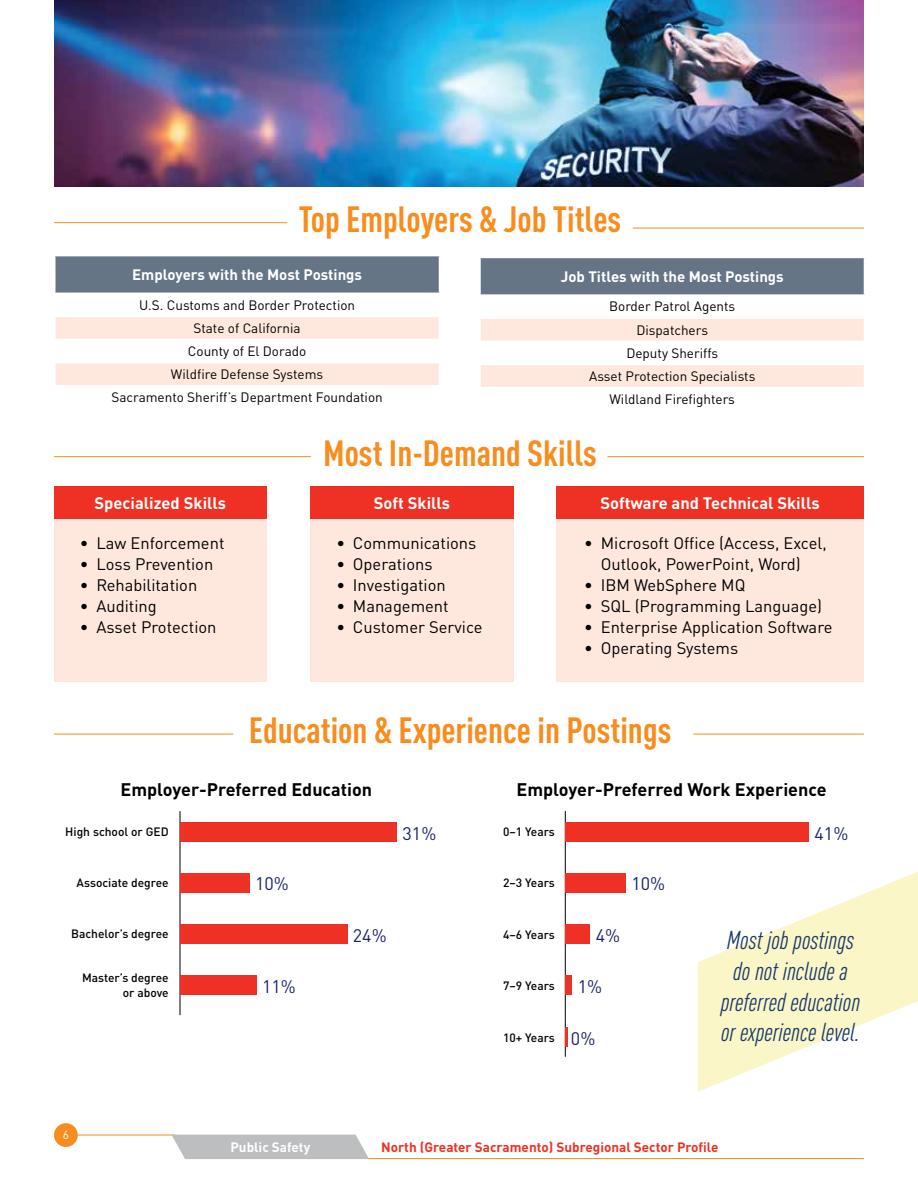
<style>
.page{position:relative;width:918px;height:1188px;background:#fff}
.page>*{position:absolute;margin:0;border:0;box-sizing:border-box;transform-origin:0 0}
.t1{font:700 condensed 36px "DIN Pro";color:#f78d1e}
.t2{font:italic condensed 25.5px/30.6px "DIN Pro";color:#193868;text-align:center}
.t3{font:700 18px "DIN Pro";color:#000}
.t4{font:18px "DIN Pro";color:#19226d}
.t5{font:16.5px/21px "DIN Pro";color:#000;text-align:center}
.t6{font:700 16.5px "DIN Pro";color:#fff}
.t7{font:700 15px "DIN Pro";color:#fff}
.t8{font:13.5px/23.1px "DIN Pro";color:#000;text-align:center}
.t9{font:700 13.5px "DIN Pro";color:#ee3124}
.t10{font:700 13.5px "DIN Pro";color:#fff}
.t11{font:500 12px/14.4px "DIN Pro";color:#000;text-align:right}
.t12{font:12px "DIN Pro";color:#fff}
</style>
<div class="page">
<hr style="left:186px;top:1158px;width:678px;height:1px;background:#f78d1e">
<hr style="left:77px;top:1135px;width:98px;height:1px;background:#f78d1e">
<div style="left:54px;top:1123px;width:24px;height:24px;background:#f78d1e;border-radius:50%"></div>
<svg style="left:171px;top:1135px;width:198px;height:24px;background:#c0c2c4"></svg>
<hr style="left:633px;top:228px;width:231px;height:1px;background:#f78d1e">
<div style="left:54px;top:513px;width:213px;height:169px;background:#fee8dd"></div>
<div style="left:310px;top:513px;width:204px;height:169px;background:#fee8dd"></div>
<div style="left:556px;top:513px;width:308px;height:169px;background:#fee8dd"></div>
<hr style="left:608px;top:456px;width:256px;height:1px;background:#f78d1e">
<hr style="left:54px;top:456px;width:257px;height:1px;background:#f78d1e">
<div style="left:54px;top:487px;width:213px;height:32px;background:#ee3124"></div>
<div style="left:310px;top:487px;width:204px;height:32px;background:#ee3124"></div>
<div style="left:556px;top:487px;width:308px;height:32px;background:#ee3124"></div>
<svg style="left:698px;top:872px;width:220px;height:220px;fill:#faf6c8"></svg>
<hr style="left:693px;top:734px;width:171px;height:1px;background:#f78d1e">
<hr style="left:54px;top:734px;width:179px;height:1px;background:#f78d1e">
<hr style="left:180px;top:811px;width:1px;height:204px;background:#000">
<div style="left:180px;top:822px;width:217px;height:20px;background:#ee3124"></div>
<div style="left:180px;top:873px;width:69px;height:20px;background:#ee3124"></div>
<div style="left:180px;top:924px;width:167px;height:20px;background:#ee3124"></div>
<div style="left:180px;top:975px;width:76px;height:20px;background:#ee3124"></div>
<hr style="left:565px;top:811px;width:1px;height:246px;background:#000">
<div style="left:565px;top:822px;width:244px;height:20px;background:#ee3124"></div>
<div style="left:565px;top:873px;width:61px;height:20px;background:#ee3124"></div>
<div style="left:565px;top:924px;width:25px;height:20px;background:#ee3124"></div>
<div style="left:565px;top:975px;width:7px;height:20px;background:#ee3124"></div>
<hr style="left:565px;top:1027px;width:3px;height:20px;background:#ee3124">
<hr style="left:54px;top:222px;width:233px;height:1px;background:#f78d1e">
<div style="left:55px;top:256px;width:385px;height:37px;background:#657585"></div>
<hr style="left:54px;top:256px;width:2px;height:37px;background:#fff">
<hr style="left:439px;top:256px;width:1px;height:37px;background:#fff">
<svg style="left:55px;top:317px;width:384px;height:68px"></svg>
<div style="left:480px;top:257px;width:384px;height:38px;background:#657585"></div>
<hr style="left:479px;top:257px;width:386px;height:1px;background:#fff">
<hr style="left:479px;top:258px;width:2px;height:36px;background:#fff">
<hr style="left:479px;top:294px;width:386px;height:2px;background:#fff">
<svg style="left:480px;top:319px;width:384px;height:68px"></svg>
<img style="left:54px;top:0;width:810px;height:187px">
<h1 class="t1" style="left:299px;top:192px;width:324px">Top Employers &amp; Job Titles</h1>
<p class="t7" style="left:132px;top:262px;width:231px">Employers with the Most Postings</p>
<p class="t8" style="left:111px;top:292px;width:273px">U.S. Customs and Border Protection<br>State of California<br>County of El Dorado<br>Wildfire Defense Systems<br>Sacramento Sheriff’s Department Foundation</p>
<p class="t7" style="left:561px;top:264px;width:225px">Job Titles with the Most Postings</p>
<p class="t8" style="left:589px;top:294px;width:168px">Border Patrol Agents<br>Dispatchers<br>Deputy Sheriffs<br>Asset Protection Specialists<br>Wildland Firefighters</p>
<h1 class="t1" style="left:323px;top:426px;width:275px">Most In-Demand Skills</h1>
<p class="t6" style="left:95px;top:489px;width:133px">Specialized Skills</p>
<p class="t6" style="left:374px;top:489px;width:78px">Soft Skills</p>
<p class="t6" style="left:600px;top:489px;width:221px">Software and Technical Skills</p>
<p class="t5" style="left:80px;top:531px;width:146px">• Law Enforcement</p>
<p class="t5" style="left:80px;top:552px;width:135px">• Loss Prevention</p>
<p class="t5" style="left:80px;top:573px;width:119px">• Rehabilitation</p>
<p class="t5" style="left:80px;top:594px;width:78px">• Auditing</p>
<p class="t5" style="left:80px;top:615px;width:138px">• Asset Protection</p>
<p class="t5" style="left:584px;top:531px;width:244px">• Microsoft Office (Access, Excel,<br>Outlook, PowerPoint, Word)</p>
<p class="t5" style="left:584px;top:573px;width:163px">• IBM WebSphere MQ</p>
<p class="t5" style="left:584px;top:594px;width:239px">• SQL (Programming Language)</p>
<p class="t5" style="left:584px;top:615px;width:250px">• Enterprise Application Software</p>
<p class="t5" style="left:584px;top:636px;width:156px">• Operating Systems</p>
<p class="t5" style="left:336px;top:531px;width:141px">• Communications</p>
<p class="t5" style="left:336px;top:552px;width:98px">• Operations</p>
<p class="t5" style="left:336px;top:573px;width:111px">• Investigation</p>
<p class="t5" style="left:336px;top:594px;width:114px">• Management</p>
<p class="t5" style="left:336px;top:615px;width:148px">• Customer Service</p>
<h1 class="t1" style="left:249px;top:703px;width:424px">Education &amp; Experience in Postings</h1>
<p class="t3" style="left:121px;top:775px;width:253px">Employer-Preferred Education</p>
<p class="t3" style="left:517px;top:775px;width:312px">Employer-Preferred Work Experience</p>
<p class="t11" style="left:65px;top:824px;width:105px">High school or GED</p>
<p class="t11" style="left:77px;top:874px;width:94px">Associate degree</p>
<p class="t11" style="left:71px;top:925px;width:99px">Bachelor’s degree</p>
<p class="t11" style="left:82px;top:969px;width:88px">Master’s degree or above</p>
<p class="t12" style="left:63px;top:1125px;width:8px">6</p>
<p class="t4" style="left:403px;top:819px;width:35px">31%</p>
<p class="t11" style="left:503px;top:823px;width:53px">0–1 Years</p>
<p class="t4" style="left:815px;top:819px;width:35px">41%</p>
<p class="t4" style="left:255px;top:870px;width:35px">10%</p>
<p class="t11" style="left:503px;top:874px;width:53px">2–3 Years</p>
<p class="t4" style="left:632px;top:870px;width:35px">10%</p>
<p class="t4" style="left:262px;top:972px;width:35px">11%</p>
<p class="t4" style="left:353px;top:921px;width:35px">24%</p>
<p class="t11" style="left:503px;top:926px;width:53px">4–6 Years</p>
<p class="t11" style="left:503px;top:977px;width:53px">7–9 Years</p>
<p class="t11" style="left:503px;top:1029px;width:53px">10+ Years</p>
<p class="t4" style="left:596px;top:921px;width:26px">4%</p>
<p class="t4" style="left:578px;top:972px;width:26px">1%</p>
<p class="t4" style="left:571px;top:1024px;width:26px">0%</p>
<h2 class="t2" style="left:721px;top:923px;width:141px">Most job postings do not include a preferred education or experience level.</h2>
<p class="t10" style="left:230px;top:1136px;width:81px">Public Safety</p>
<p class="t9" style="left:381px;top:1136px;width:339px">North (Greater Sacramento) Subregional Sector Profile</p>
</div>
